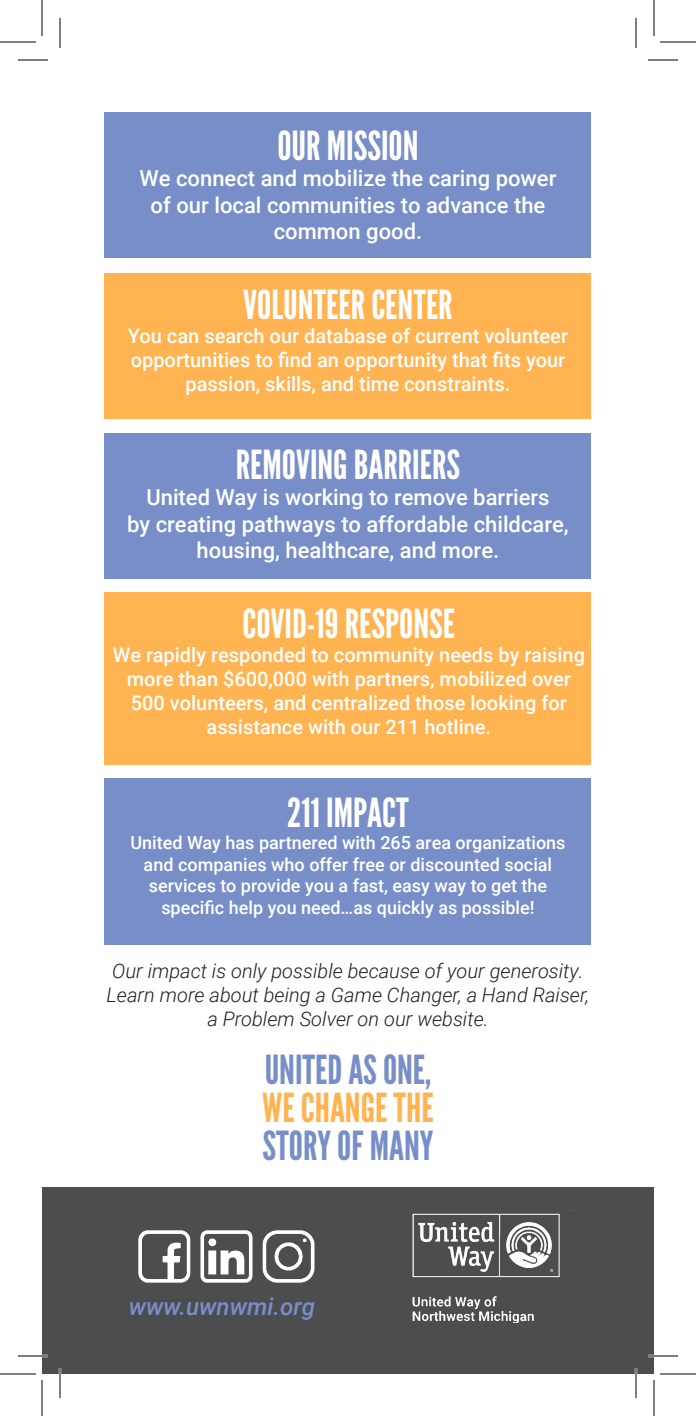
<style>
.page{position:relative;width:696px;height:1416px;background:#fff}
.page>*{position:absolute;margin:0;border:0;box-sizing:border-box;transform-origin:0 0}
.Paragraph_Style_1{font:40px "League Gothic";color:#fff}
.Bold_Heading{font:40px/38px "League Gothic";color:#788ec8;text-align:justify}
.Paragraph_Style_1-2{font:italic 500 24px "Roboto";color:#788ec8}
.Paragraph_Style_1-3{font:500 22px/26.4px "Roboto";color:#fff;text-align:center}
.Paragraph_Style_1-4{font:500 20px/24px "Roboto";color:#fff;text-align:center}
.Paragraph_Style_1-5{font:italic 300 20px/24px "Roboto";color:#231f20;text-align:center}
.Paragraph_Style_1-6{font:500 18px/21.6px "Roboto";color:#fff;text-align:center}
.s1{color:#ffb351}
</style>
<div class="page">
<div style="left:42px;top:1188px;width:612px;height:186px;background:#4c4d4f"></div>
<img style="left:412px;top:1213px;width:148px;height:110px">
<img style="left:138px;top:1230px;width:177px;height:53px">
<div style="left:105px;top:778px;width:486px;height:167px;background:#788ec8"></div>
<div style="left:105px;top:434px;width:486px;height:145px;background:#788ec8"></div>
<div style="left:105px;top:113px;width:486px;height:145px;background:#788ec8"></div>
<div style="left:105px;top:592px;width:486px;height:173px;background:#ffb351"></div>
<div style="left:105px;top:273px;width:486px;height:146px;background:#ffb351"></div>
<hr style="left:18px;top:1355px;width:30px;height:2px;background:#fff">
<hr style="left:648px;top:1355px;width:30px;height:2px;background:#fff">
<hr style="left:59px;top:1368px;width:2px;height:30px;background:#fff">
<hr style="left:635px;top:1368px;width:2px;height:30px;background:#fff">
<hr style="left:18px;top:60px;width:30px;height:1px;background:#000">
<hr style="left:648px;top:60px;width:30px;height:1px;background:#000">
<hr style="left:18px;top:1356px;width:30px;height:1px;background:#000">
<hr style="left:648px;top:1356px;width:30px;height:1px;background:#000">
<hr style="left:60px;top:18px;width:1px;height:30px;background:#000">
<hr style="left:60px;top:1368px;width:1px;height:30px;background:#000">
<hr style="left:636px;top:18px;width:1px;height:30px;background:#000">
<hr style="left:636px;top:1368px;width:1px;height:30px;background:#000">
<hr style="left:0;top:42px;width:36px;height:1px;background:#000">
<hr style="left:660px;top:42px;width:36px;height:1px;background:#000">
<hr style="left:0;top:1374px;width:36px;height:1px;background:#000">
<hr style="left:660px;top:1374px;width:36px;height:1px;background:#000">
<hr style="left:42px;top:0;width:1px;height:36px;background:#000">
<hr style="left:42px;top:1380px;width:1px;height:36px;background:#000">
<hr style="left:654px;top:0;width:1px;height:36px;background:#000">
<hr style="left:654px;top:1380px;width:1px;height:36px;background:#000">
<p class="Paragraph_Style_1" style="left:277px;top:122px;width:143px">OUR MISSION</p>
<p class="Paragraph_Style_1-3" style="left:139px;top:165px;width:419px">We connect and mobilize the caring power of our local communities to advance the common good.</p>
<p class="Paragraph_Style_1" style="left:243px;top:280px;width:211px">VOLUNTEER CENTER</p>
<p class="Paragraph_Style_1-4" style="left:128px;top:323px;width:442px">You can search our database of current volunteer opportunities to find an opportunity that fits your passion, skills, and time constraints.</p>
<p class="Paragraph_Style_1" style="left:236px;top:441px;width:226px">REMOVING BARRIERS</p>
<p class="Paragraph_Style_1-3" style="left:146px;top:484px;width:405px">United Way is working to remove barriers</p>
<p class="Paragraph_Style_1-3" style="left:127px;top:510px;width:443px">by creating pathways to affordable childcare, housing, healthcare, and more.</p>
<p class="Paragraph_Style_1" style="left:243px;top:600px;width:214px">COVID-19 RESPONSE</p>
<p class="Paragraph_Style_1-4" style="left:113px;top:642px;width:474px">We rapidly responded to community needs by raising more than $600,000 with partners, mobilized over 500 volunteers, and centralized those looking for assistance with our 211 hotline.</p>
<p class="Paragraph_Style_1" style="left:287px;top:789px;width:123px">211 IMPACT</p>
<p class="Paragraph_Style_1-6" style="left:130px;top:831px;width:437px">United Way has partnered with 265 area organizations and companies who offer free or discounted social services to provide you a fast, easy way to get the specific help you need…as quickly as possible!</p>
<p class="Paragraph_Style_1-5" style="left:107px;top:958px;width:484px">Our impact is only possible because of your generosity.<br>Learn more about being a Game Changer, a Hand Raiser, a Problem Solver on our website.</p>
<p class="Bold_Heading" style="left:262px;top:1051px;width:173px">UNITED AS ONE, <span class="s1">WE CHANGE THE </span>STORY OF MANY</p>
<p class="Paragraph_Style_1-2" style="left:129px;top:1290px;width:188px">www.uwnwmi.org</p>
</div>
